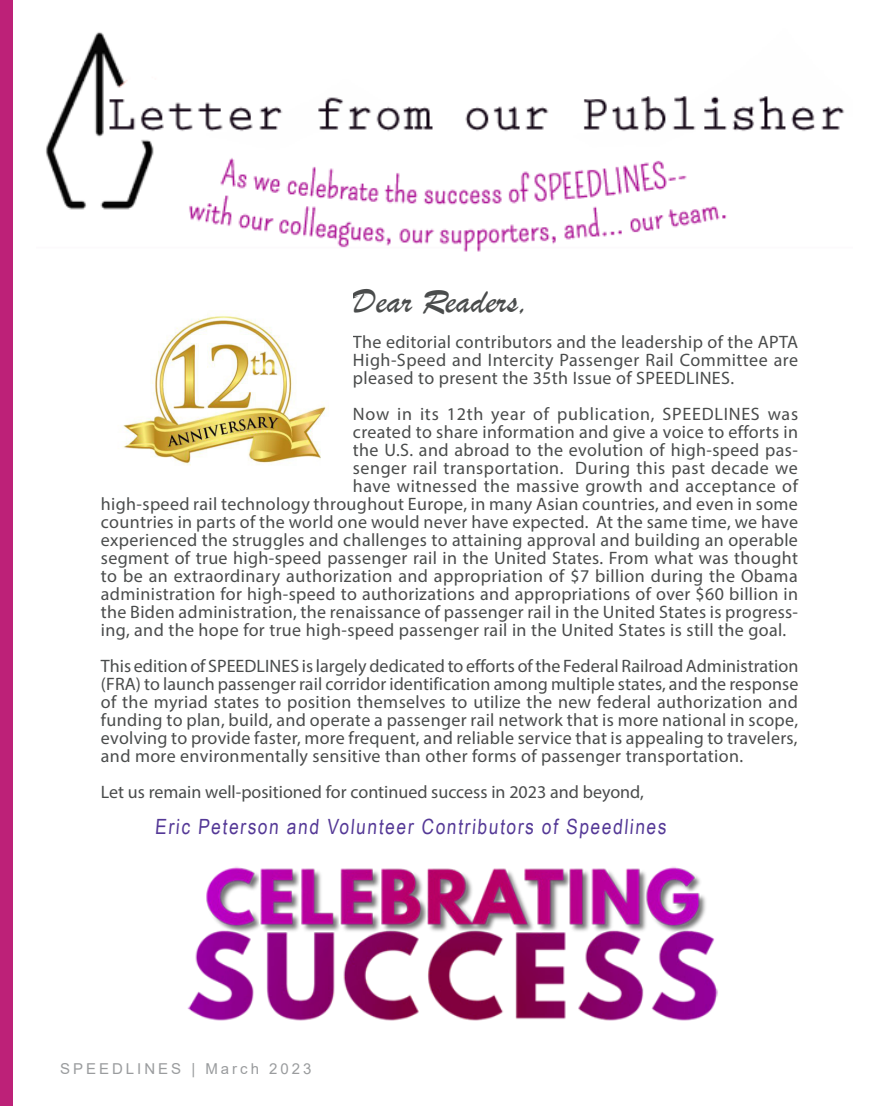
<style>
.page{position:relative;width:893px;height:1106px;background:#fff}
.page>*{position:absolute;margin:0;border:0;box-sizing:border-box;transform-origin:0 0}
.Body{font:36px "Brush Script";color:#4a4c4c}
.Body-2{font:21px "Arial Narrow";color:#543896}
.Body-3{font:18px/18px "Myriad Pro";letter-spacing:.02em;color:#4a4c4c;text-align:justify}
.Body-4{font:18px "Myriad Pro";color:#4a4c4c}
.Body-5{font:18px "Myriad Pro";letter-spacing:.04em;color:#4a4c4c}
.Footer_Master_page{font:15px "Arial";letter-spacing:.2em;color:#9a9c9e}
</style>
<div class="page">
<img style="left:187px;top:866px;width:531px;height:155px">
<img style="left:122px;top:315px;width:207px;height:151px">
<img style="left:46px;top:32px;width:799px;height:220px">
<div style="left:0;top:0;width:13px;height:1106px;background:#bd2178"></div>
<p class="Body" style="left:353px;top:279px;width:178px">Dear Readers,</p>
<p class="Body-3" style="left:353px;top:333px;width:447px">The editorial contributors and the leadership of the APTA High-Speed and Intercity Passenger Rail Committee are pleased to present the 35th Issue of SPEEDLINES.</p>
<p class="Body-5" style="left:353px;top:403px;width:447px">Now in its 12th year of publication, SPEEDLINES was</p>
<p class="Body-3" style="left:353px;top:423px;width:447px">created to share information and give a voice to efforts in</p>
<p class="Body-3" style="left:353px;top:441px;width:447px">the U.S. and abroad to the evolution of high-speed pas-</p>
<p class="Body-3" style="left:353px;top:459px;width:446px">senger rail transportation. During this past decade we</p>
<p class="Body-3" style="left:353px;top:477px;width:447px">have witnessed the massive growth and acceptance of</p>
<p class="Body-3" style="left:101px;top:495px;width:698px">high-speed rail technology throughout Europe, in many Asian countries, and even in some</p>
<p class="Body-3" style="left:101px;top:513px;width:699px">countries in parts of the world one would never have expected. At the same time, we have</p>
<p class="Body-3" style="left:101px;top:531px;width:698px">experienced the struggles and challenges to attaining approval and building an operable</p>
<p class="Body-3" style="left:101px;top:549px;width:699px">segment of true high-speed passenger rail in the United States. From what was thought</p>
<p class="Body-3" style="left:101px;top:567px;width:698px">to be an extraordinary authorization and appropriation of $7 billion during the Obama</p>
<p class="Body-3" style="left:101px;top:585px;width:699px">administration for high-speed to authorizations and appropriations of over $60 billion in</p>
<p class="Body-3" style="left:101px;top:603px;width:699px">the Biden administration, the renaissance of passenger rail in the United States is progress-</p>
<p class="Body-3" style="left:101px;top:621px;width:687px">ing, and the hope for true high-speed passenger rail in the United States is still the goal.</p>
<p class="Body-3" style="left:101px;top:657px;width:699px">This edition of SPEEDLINES is largely dedicated to efforts of the Federal Railroad Administration (FRA) to launch passenger rail corridor identification among multiple states, and the response of the myriad states to position themselves to utilize the new federal authorization and funding to plan, build, and operate a passenger rail network that is more national in scope, evolving to provide faster, more frequent, and reliable service that is appealing to travelers, and more environmentally sensitive than other forms of passenger transportation.</p>
<p class="Body-4" style="left:101px;top:781px;width:544px">Let us remain well-positioned for continued success in 2023 and beyond,</p>
<p class="Body-2" style="left:155px;top:811px;width:515px">Eric Peterson and Volunteer Contributors of Speedlines</p>
<p class="Footer_Master_page" style="left:60px;top:1058px;width:253px">SPEEDLINES | March 2023</p>
</div>
